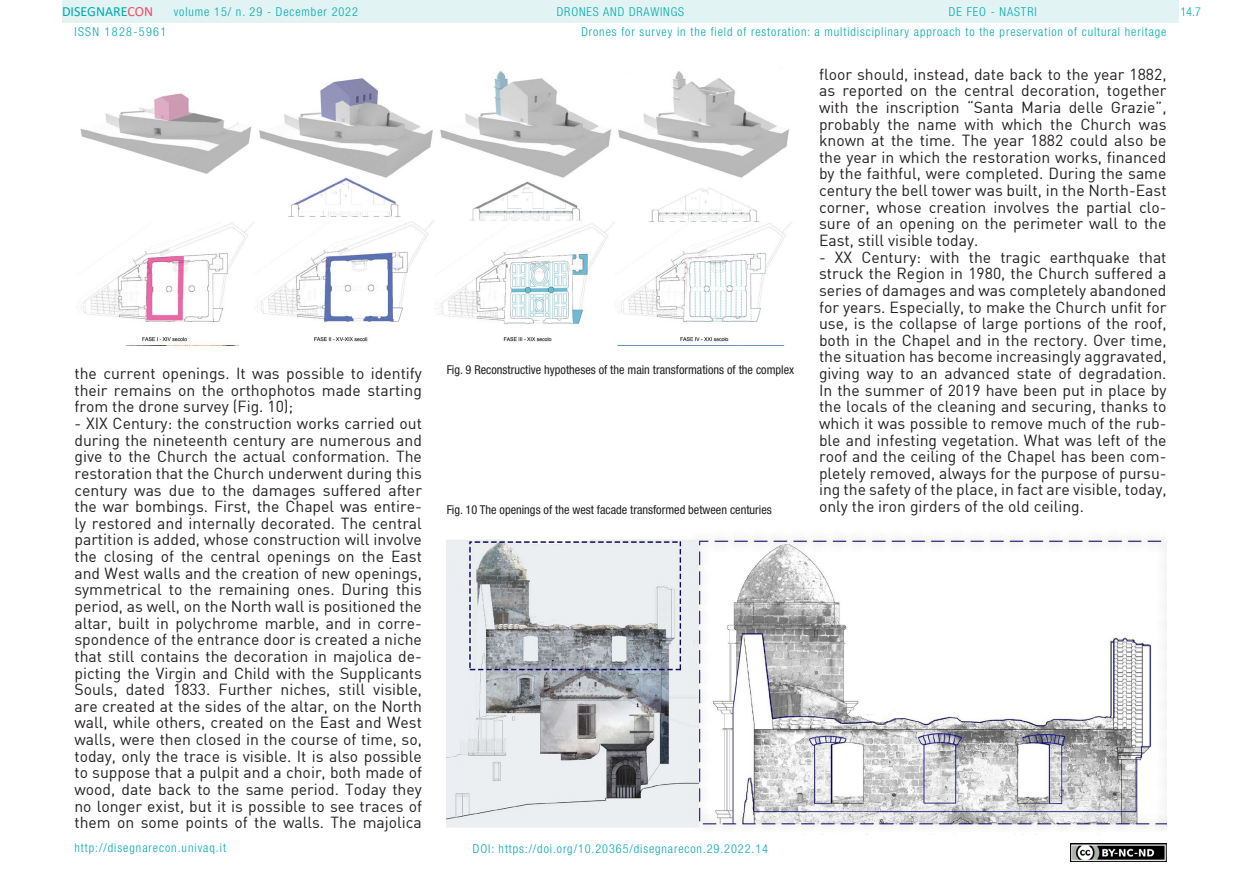
<style>
.page{position:relative;width:1241px;height:893px;background:#fff}
.page>*{position:absolute;margin:0;border:0;box-sizing:border-box;transform-origin:0 0}
.t1{font:15.75px/16.6px "DIN";color:#231f20;text-align:justify}
.t2{font:14px "Calibri";color:#00aaad}
.t3{font:300 condensed 12.25px "Helvetica Neue LT Std";letter-spacing:.075em;color:#00aaad}
.t4{font:condensed 12.25px "Helvetica Neue LT Std";color:#231f20}
.t5{font:300 condensed 12.25px "Helvetica Neue LT Std";letter-spacing:.11em;color:#00aaad}
.s1{color:#f24862}
</style>
<div class="page">
<div style="left:62px;top:0;width:1116px;height:23px;background:#e2f3f4"></div>
<img style="left:1070px;top:843px;width:96px;height:18px">
<img style="left:446px;top:536px;width:720px;height:295px">
<img style="left:77px;top:71px;width:715px;height:274px">
<p class="t2" style="left:62px;top:2px;width:93px">DISEGNARE<span class="s1">CON</span></p>
<p class="t3" style="left:948px;top:5px;width:89px">DE FEO - NASTRI</p>
<p class="t3" style="left:174px;top:5px;width:186px">volume 15/ n. 29 - December 2022</p>
<p class="t3" style="left:556px;top:5px;width:129px">DRONES AND DRAWINGS</p>
<p class="t5" style="left:74px;top:24px;width:93px">ISSN 1828-5961</p>
<p class="t3" style="left:581px;top:25px;width:586px">Drones for survey in the field of restoration: a multidisciplinary approach to the preservation of cultural heritage</p>
<p class="t1" style="left:74px;top:365px;width:349px">the current openings. It was possible to identify their remains on the orthophotos made starting from the drone survey (Fig. 10);</p>
<p class="t1" style="left:74px;top:415px;width:349px">- XIX Century: the construction works carried out during the nineteenth century are numerous and give to the Church the actual conformation. The restoration that the Church underwent during this century was due to the damages suffered after the war bombings. First, the Chapel was entire&shy;ly restored and internally decorated. The central partition is added, whose construction will involve the closing of the central openings on the East and West walls and the creation of new openings, symmetrical to the remaining ones. During this period, as well, on the North wall is positioned the altar, built in polychrome marble, and in corre&shy;spondence of the entrance door is created a niche that still contains the decoration in majolica de&shy;picting the Virgin and Child with the Supplicants Souls, dated 1833. Further niches, still visible, are created at the sides of the altar, on the North wall, while others, created on the East and West walls, were then closed in the course of time, so, today, only the trace is visible. It is also possible to suppose that a pulpit and a choir, both made of wood, date back to the same period. Today they no longer exist, but it is possible to see traces of them on some points of the walls. The majolica</p>
<p class="t4" style="left:446px;top:363px;width:349px">Fig. 9 Reconstructive hypotheses of the main transformations of the complex</p>
<p class="t4" style="left:446px;top:503px;width:326px">Fig. 10 The openings of the west facade transformed between centuries</p>
<p class="t1" style="left:819px;top:65px;width:349px">floor should, instead, date back to the year 1882, as reported on the central decoration, together with the inscription “Santa Maria delle Grazie”, probably the name with which the Church was known at the time. The year 1882 could also be the year in which the restoration works, financed by the faithful, were completed. During the same century the bell tower was built, in the North-East corner, whose creation involves the partial clo&shy;sure of an opening on the perimeter wall to the East, still visible today.</p>
<p class="t1" style="left:819px;top:248px;width:349px">- XX Century: with the tragic earthquake that struck the Region in 1980, the Church suffered a series of damages and was completely abandoned for years. Especially, to make the Church unfit for use, is the collapse of large portions of the roof, both in the Chapel and in the rectory. Over time, the situation has become increasingly aggravated, giving way to an advanced state of degradation.<br>In the summer of 2019 have been put in place by the locals of the cleaning and securing, thanks to which it was possible to remove much of the rub&shy;ble and infesting vegetation. What was left of the roof and the ceiling of the Chapel has been com&shy;pletely removed, always for the purpose of pursu&shy;ing the safety of the place, in fact are visible, today, only the iron girders of the old ceiling.</p>
<p class="t3" style="left:74px;top:841px;width:153px">http://disegnarecon.univaq.it</p>
<p class="t3" style="left:473px;top:842px;width:296px">DOI: https://doi.org/10.20365/disegnarecon.29.2022.14</p>
<p class="t3" style="left:1180px;top:5px;width:22px">14.7</p>
</div>
